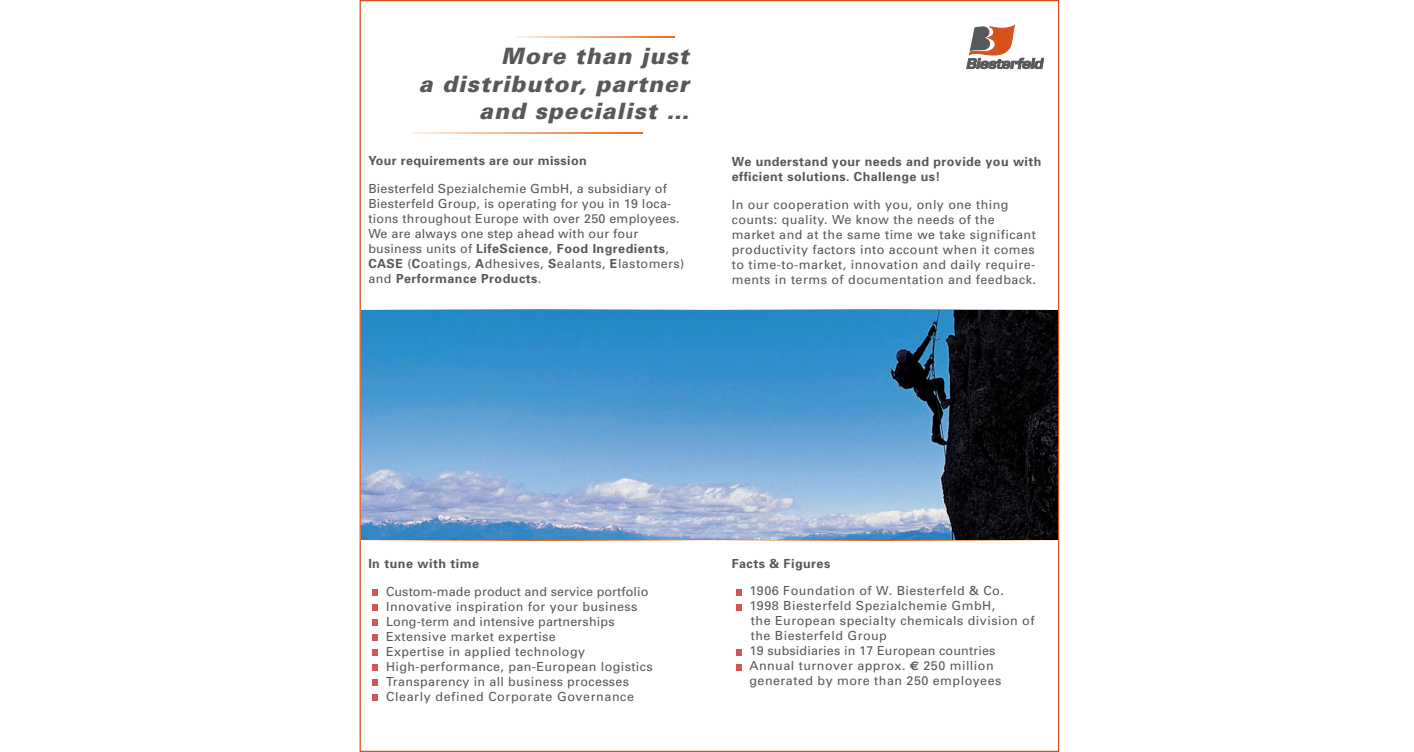
<style>
.page{position:relative;width:1414px;height:752px;background:#fff}
.page>*{position:absolute;margin:0;border:0;box-sizing:border-box;transform-origin:0 0}
.t1{font:50px "Univers";color:#d05758}
.t2{font:italic 900 22.5px/27.5px "Univers";letter-spacing:.045em;color:#57585a;text-align:right}
.t3{font:12.5px/15px "Univers";letter-spacing:.035em;color:#57585a}
.t4{font:700 12.5px/15px "Univers";letter-spacing:.035em;color:#57585a}
.t5{font:12.5px "Univers";letter-spacing:.015em;color:#57585a}
.t6{font:12.5px "Univers";letter-spacing:.01em;color:#57585a}
.s1{font-weight:700}
.s2{font-family:"Euro Sans";font-weight:700}
</style>
<div class="page">
<svg style="left:966px;top:25px;width:78px;height:44px"></svg>
<svg style="left:716px;top:309px;width:342px;height:1px"></svg>
<svg style="left:716px;top:539px;width:342px;height:1px"></svg>
<img style="left:716px;top:310px;width:342px;height:229px">
<svg style="left:412px;top:132px;width:230px;height:2px"></svg>
<svg style="left:515px;top:36px;width:159px;height:2px"></svg>
<svg style="left:361px;top:309px;width:355px;height:1px"></svg>
<svg style="left:361px;top:539px;width:355px;height:1px"></svg>
<img style="left:361px;top:310px;width:355px;height:229px">
<h2 class="t2" style="left:419px;top:44px;width:271px">More than just<br>a distributor, partner and specialist …</h2>
<p class="t4" style="left:368px;top:154px;width:220px">Your requirements are our mission</p>
<p class="t3" style="left:368px;top:182px;width:318px">Biesterfeld Spezialchemie GmbH, a subsidiary of Biesterfeld Group, is operating for you in 19 loca&shy;tions throughout Europe with over 250 employees.<br>We are always one step ahead with our four business units of <span class="s1">LifeScience</span>, <span class="s1">Food Ingredients</span>, <span class="s1">CASE</span> (<span class="s1">C</span>oatings, <span class="s1">A</span>dhesives, <span class="s1">S</span>ealants, <span class="s1">E</span>lastomers) and <span class="s1">Performance Products</span>.</p>
<p class="t4" style="left:732px;top:155px;width:311px">We understand your needs and provide you with efficient solutions. Challenge us!</p>
<p class="t3" style="left:732px;top:197px;width:306px">In our cooperation with you, only one thing counts: quality. We know the needs of the market and at the same time we take significant productivity factors into account when it comes to time-to-market, innovation and daily require&shy;ments in terms of documentation and feedback.</p>
<p class="t4" style="left:368px;top:557px;width:112px">In tune with time</p>
<h1 class="t1" style="left:368px;top:559px;width:15px">.</h1>
<p class="t6" style="left:386px;top:586px;width:264px">Custom-made product and service portfolio</p>
<h1 class="t1" style="left:368px;top:574px;width:15px">.</h1>
<p class="t3" style="left:386px;top:599px;width:253px">Innovative inspiration for your business</p>
<h1 class="t1" style="left:368px;top:589px;width:15px">.</h1>
<p class="t5" style="left:386px;top:616px;width:230px">Long-term and intensive partnerships</p>
<h1 class="t1" style="left:368px;top:604px;width:15px">.</h1>
<p class="t3" style="left:386px;top:629px;width:171px">Extensive market expertise</p>
<h1 class="t1" style="left:368px;top:619px;width:15px">.</h1>
<p class="t3" style="left:386px;top:644px;width:200px">Expertise in applied technology</p>
<h1 class="t1" style="left:368px;top:634px;width:15px">.</h1>
<p class="t3" style="left:386px;top:659px;width:268px">High-performance, pan-European logistics</p>
<h1 class="t1" style="left:368px;top:649px;width:15px">.</h1>
<p class="t3" style="left:386px;top:674px;width:245px">Transparency in all business processes</p>
<h1 class="t1" style="left:368px;top:664px;width:15px">.</h1>
<p class="t3" style="left:386px;top:689px;width:249px">Clearly defined Corporate Governance</p>
<p class="t4" style="left:732px;top:556px;width:100px">Facts &amp; Figures</p>
<h1 class="t1" style="left:732px;top:558px;width:15px">.</h1>
<p class="t3" style="left:749px;top:584px;width:256px">1906 Foundation of W. Biesterfeld &amp; Co.</p>
<h1 class="t1" style="left:732px;top:573px;width:15px">.</h1>
<p class="t3" style="left:749px;top:599px;width:286px">1998 Biesterfeld Spezialchemie GmbH,<br>the European specialty chemicals division of the Biesterfeld Group</p>
<h1 class="t1" style="left:732px;top:618px;width:15px">.</h1>
<p class="t5" style="left:749px;top:646px;width:247px">19 subsidiaries in 17 European countries</p>
<h1 class="t1" style="left:732px;top:633px;width:15px">.</h1>
<p class="t3" style="left:749px;top:659px;width:253px">Annual turnover approx. <span class="s2">€</span> 250 million generated by more than 250 employees</p>
</div>
